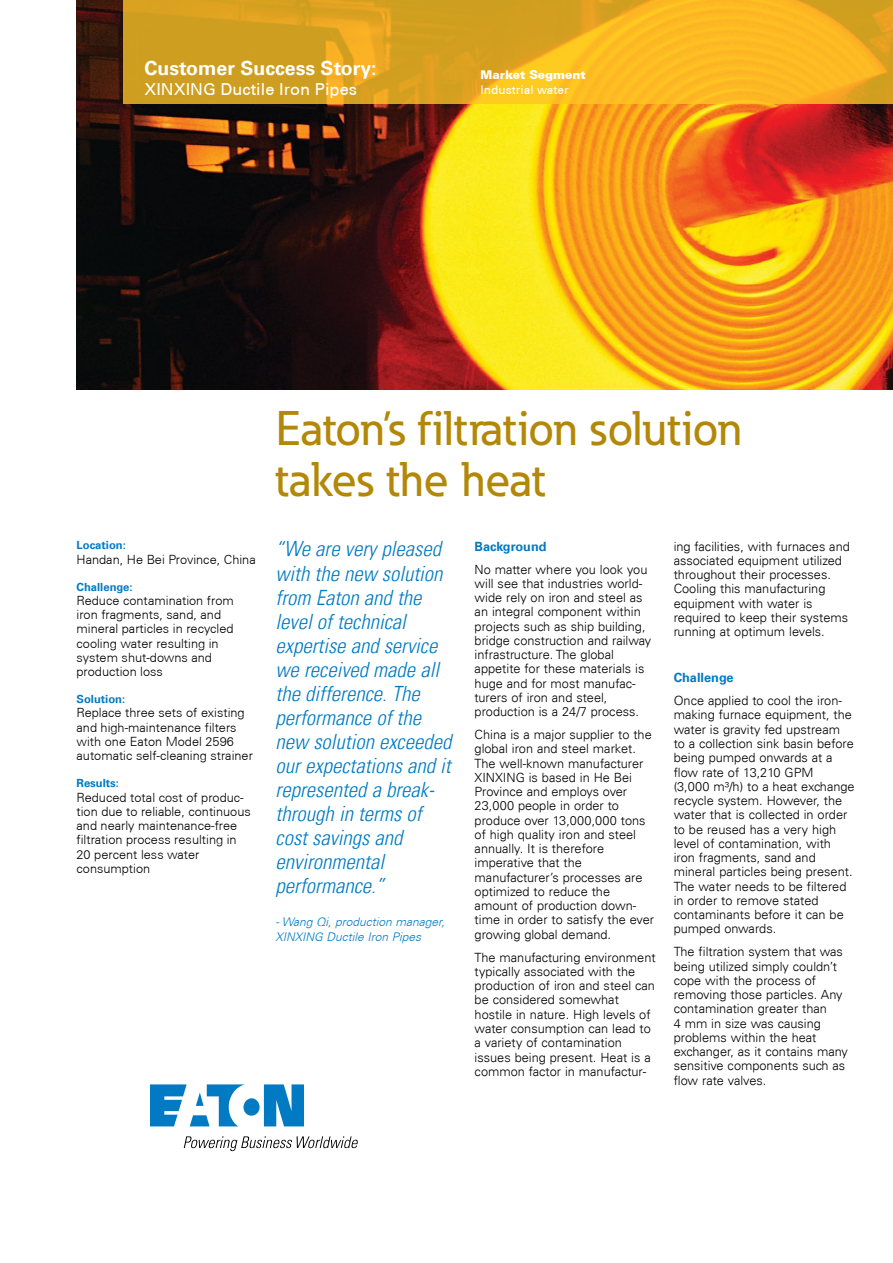
<style>
.page{position:relative;width:893px;height:1263px;background:#fff}
.page>*{position:absolute;margin:0;border:0;box-sizing:border-box;transform-origin:0 0}
.t1{font:500 48px/51px "Eaton";color:#b38808}
.t2{font:italic 300 condensed 21px/24px "Univers LT";color:#007ac2}
.t3{font:700 19.5px "Univers LT";color:#fff}
.t4{font:500 16.5px "Univers CE";color:#fff}
.t5{font:300 12.75px/14.2px "Univers LT";color:#000}
.t6{font:300 12.75px/14.2px "Univers CE";color:#000}
.t7{font:700 12.75px "Univers LT";color:#007ac2}
.t8{font:italic 300 12px/15px "Univers CE";color:#007ac2}
.t9{font:500 12px "Univers CE";color:#fff}
.t10{font:900 12px "Univers CE";color:#fff}
.t11{font:700 11.25px "Univers LT";color:#007ac2}
</style>
<div class="page">
<svg style="left:150px;top:1084px;width:154px;height:42px"></svg>
<svg style="left:184px;top:1136px;width:174px;height:15px"></svg>
<img style="left:76px;top:0;width:817px;height:389px">
<svg style="left:123px;top:0;width:770px;height:104px;background:#e4aa21"></svg>
<h3 class="t3" style="left:144px;top:57px;width:234px">Customer Success Story:</h3>
<p class="t4" style="left:144px;top:79px;width:214px">XINXING Ductile Iron Pipes</p>
<p class="t10" style="left:480px;top:67px;width:107px">Market Segment</p>
<p class="t9" style="left:480px;top:83px;width:90px">Industrial water</p>
<p class="t11" style="left:77px;top:539px;width:51px">Location:</p>
<p class="t6" style="left:77px;top:552px;width:181px">Handan, He Bei Province, China</p>
<p class="t11" style="left:77px;top:580px;width:58px">Challenge:</p>
<p class="t6" style="left:77px;top:594px;width:159px">Reduce contamination from iron fragments, sand, and mineral particles in recycled cooling water resulting in system shut-downs and production loss</p>
<p class="t11" style="left:77px;top:693px;width:50px">Solution:</p>
<p class="t6" style="left:77px;top:706px;width:178px">Replace three sets of existing and high-maintenance filters with one Eaton Model 2596 automatic self-cleaning strainer</p>
<p class="t11" style="left:77px;top:777px;width:44px">Results:</p>
<p class="t6" style="left:77px;top:790px;width:176px">Reduced total cost of produc&shy;tion due to reliable, continuous and nearly maintenance-free filtration process resulting in<br>20 percent less water consumption</p>
<h1 class="t1" style="left:275px;top:402px;width:468px">Eaton’s filtration solution takes the heat</h1>
<p class="t2" style="left:276px;top:537px;width:177px">“We are very pleased with the new solution from Eaton and the level of technical expertise and service we received made all the difference. The performance of the new solution exceeded our expectations and it represented a break&shy;through in terms of cost savings and environmental performance.”</p>
<p class="t8" style="left:276px;top:914px;width:171px">- Wang Qi, production manager,<br>XINXING Ductile Iron Pipes</p>
<p class="t7" style="left:475px;top:539px;width:73px">Background</p>
<p class="t5" style="left:475px;top:562px;width:178px">No matter where you look you will see that industries world&shy;wide rely on iron and steel as an integral component within projects such as ship building, bridge construction and railway infrastructure. The global appetite for these materials is huge and for most manufac&shy;turers of iron and steel, production is a 24/7 process.</p>
<p class="t5" style="left:475px;top:727px;width:181px">China is a major supplier to the global iron and steel market.<br>The well-known manufacturer<br>XINXING is based in He Bei<br>Province and employs over<br>23,000 people in order to produce over 13,000,000 tons of high quality iron and steel annually. It is therefore imperative that the manufacturer’s processes are optimized to reduce the amount of production down&shy;time in order to satisfy the ever growing global demand.</p>
<p class="t5" style="left:475px;top:950px;width:183px">The manufacturing environment typically associated with the production of iron and steel can be considered somewhat hostile in nature. High levels of water consumption can lead to a variety of contamination issues being present. Heat is a common factor in manufactur-</p>
<p class="t5" style="left:674px;top:539px;width:178px">ing facilities, with furnaces and associated equipment utilized throughout their processes.<br>Cooling this manufacturing equipment with water is required to keep their systems running at optimum levels.</p>
<p class="t7" style="left:674px;top:670px;width:61px">Challenge</p>
<p class="t5" style="left:674px;top:693px;width:183px">Once applied to cool the iron&shy;making furnace equipment, the water is gravity fed upstream<br>to a collection sink basin before being pumped onwards at a flow rate of 13,210 GPM<br>(3,000 m³/h) to a heat exchange recycle system. However, the water that is collected in order to be reused has a very high level of contamination, with iron fragments, sand and mineral particles being present.<br>The water needs to be filtered in order to remove stated contaminants before it can be pumped onwards.</p>
<p class="t5" style="left:674px;top:945px;width:176px">The filtration system that was being utilized simply couldn’t cope with the process of removing those particles. Any contamination greater than<br>4 mm in size was causing problems within the heat exchanger, as it contains many sensitive components such as flow rate valves.</p>
</div>
